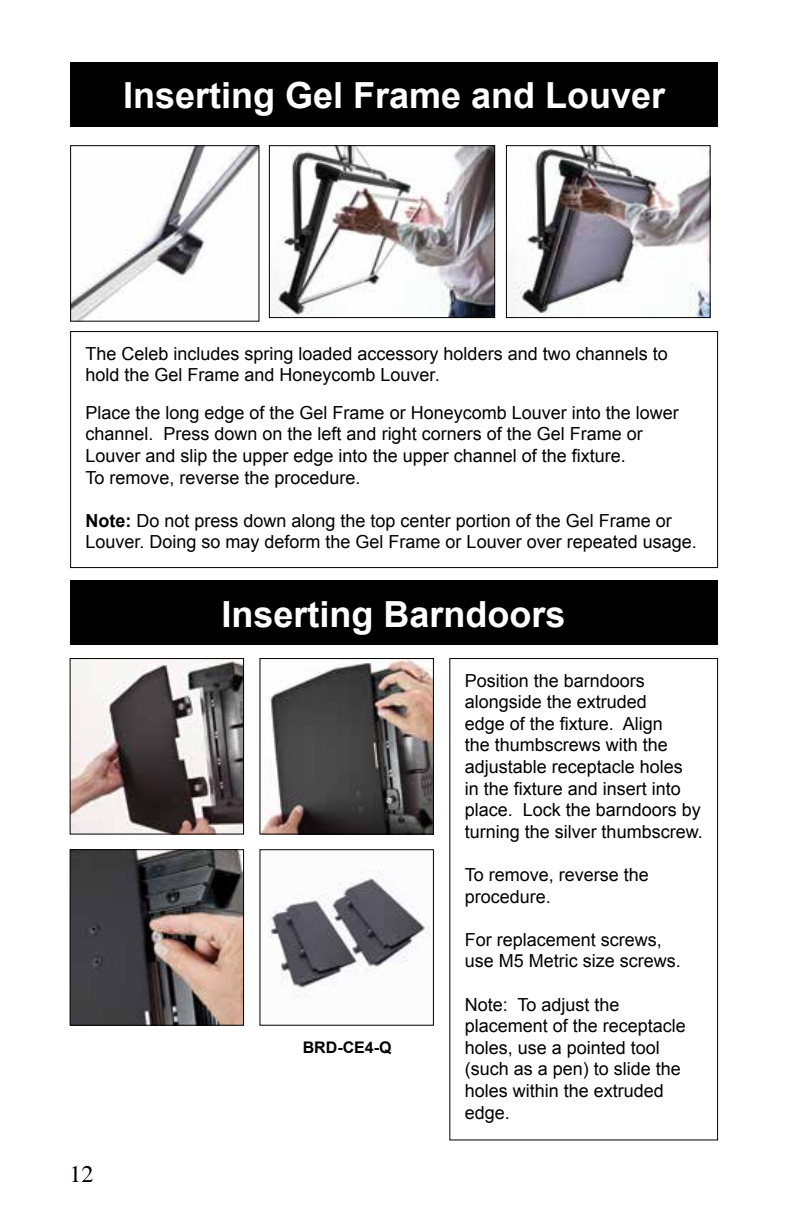
<style>
.page{position:relative;width:792px;height:1224px;background:#fff}
.page>*{position:absolute;margin:0;border:0;box-sizing:border-box;transform-origin:0 0}
.t1{font:700 36px "Arial";color:#fff}
.t2{font:24px "Times";color:#000}
.t3{font:18px/21.6px "Arial";color:#000}
.t4{font:700 16px "Arial";color:#000}
.s1{font-weight:700}
</style>
<div class="page">
<div style="left:70px;top:62px;width:648px;height:65px;background:#000"></div>
<div style="left:70px;top:331px;width:648px;height:237px;border:1px solid #000"></div>
<img style="left:72px;top:147px;width:185px;height:173px">
<div style="left:70px;top:145px;width:189px;height:177px;border:1px solid #000"></div>
<img style="left:278px;top:147px;width:215px;height:169px">
<div style="left:269px;top:145px;width:226px;height:173px;border:1px solid #000"></div>
<img style="left:515px;top:147px;width:194px;height:169px">
<div style="left:506px;top:145px;width:205px;height:173px;border:1px solid #000"></div>
<div style="left:70px;top:580px;width:648px;height:65px;background:#000"></div>
<img style="left:72px;top:660px;width:170px;height:173px">
<div style="left:70px;top:658px;width:174px;height:177px;border:1px solid #000"></div>
<img style="left:72px;top:851px;width:170px;height:173px">
<div style="left:70px;top:849px;width:174px;height:177px;border:1px solid #000"></div>
<img style="left:261px;top:660px;width:171px;height:173px">
<div style="left:259px;top:658px;width:175px;height:177px;border:1px solid #000"></div>
<img style="left:268px;top:870px;width:162px;height:123px">
<div style="left:259px;top:849px;width:175px;height:177px;border:1px solid #000"></div>
<div style="left:449px;top:658px;width:269px;height:482px;border:1px solid #000"></div>
<h1 class="t1" style="left:123px;top:72px;width:544px">Inserting Gel Frame and Louver</h1>
<p class="t3" style="left:86px;top:343px;width:584px">The Celeb includes spring loaded accessory holders and two channels to hold the Gel Frame and Honeycomb Louver.</p>
<p class="t3" style="left:86px;top:402px;width:595px">Place the long edge of the Gel Frame or Honeycomb Louver into the lower channel. Press down on the left and right corners of the Gel Frame or Louver and slip the upper edge into the upper channel of the fixture.<br>To remove, reverse the procedure.</p>
<p class="t3" style="left:86px;top:510px;width:613px"><span class="s1">Note:</span> Do not press down along the top center portion of the Gel Frame or<br>Louver. Doing so may deform the Gel Frame or Louver over repeated usage.</p>
<h2 class="t2" style="left:70px;top:1161px;width:25px">12</h2>
<h1 class="t1" style="left:222px;top:590px;width:346px">Inserting Barndoors</h1>
<p class="t3" style="left:465px;top:670px;width:239px">Position the barndoors alongside the extruded<br>edge of the fixture. Align<br>the thumbscrews with the adjustable receptacle holes<br>in the fixture and insert into place. Lock the barndoors by turning the silver thumbscrew.</p>
<p class="t3" style="left:465px;top:864px;width:186px">To remove, reverse the procedure.</p>
<p class="t3" style="left:465px;top:929px;width:218px">For replacement screws, use M5 Metric size screws.</p>
<p class="t3" style="left:465px;top:994px;width:223px">Note: To adjust the placement of the receptacle holes, use a pointed tool (such as a pen) to slide the holes within the extruded edge.</p>
<p class="t4" style="left:303px;top:1037px;width:90px">BRD-CE4-Q</p>
</div>
